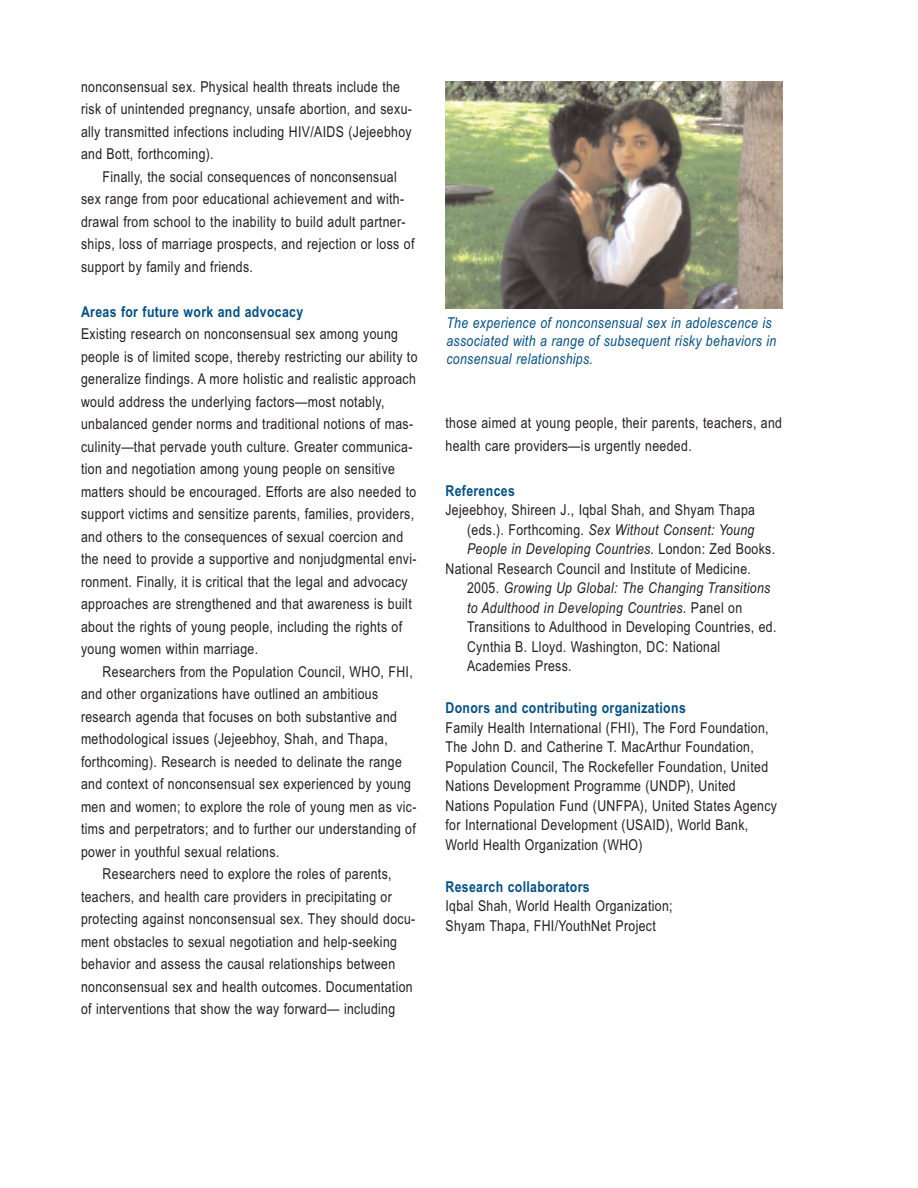
<style>
.page{position:relative;width:918px;height:1188px;background:#fff}
.page>*{position:absolute;margin:0;border:0;box-sizing:border-box;transform-origin:0 0}
.t1{font:15px/22.5px "Arial Narrow";letter-spacing:.025em;color:#231f20}
.t2{font:italic 15px "Arial Narrow";letter-spacing:.025em;color:#231f20}
.t3{font:italic 15px/18px "Arial Narrow";letter-spacing:.025em;color:#005187}
.t4{font:700 15px "Arial Narrow";letter-spacing:.025em;color:#005187}
.s1{font-style:normal}
</style>
<div class="page">
<img style="left:446px;top:81px;width:337px;height:227px">
<p class="t1" style="left:81px;top:75px;width:332px">nonconsensual sex. Physical health threats include the risk of unintended pregnancy, unsafe abortion, and sexu&shy;ally transmitted infections including HIV/AIDS (Jejeebhoy and Bott, forthcoming).</p>
<p class="t1" style="left:81px;top:165px;width:335px;text-indent:22px">Finally, the social consequences of nonconsensual sex range from poor educational achievement and with&shy;drawal from school to the inability to build adult partner&shy;ships, loss of marriage prospects, and rejection or loss of support by family and friends.</p>
<p class="t4" style="left:81px;top:303px;width:224px">Areas for future work and advocacy</p>
<p class="t1" style="left:81px;top:323px;width:338px">Existing research on nonconsensual sex among young people is of limited scope, thereby restricting our ability to generalize findings. A more holistic and realistic approach would address the underlying factors—most notably, unbalanced gender norms and traditional notions of mas&shy;culinity—that pervade youth culture. Greater communica&shy;tion and negotiation among young people on sensitive matters should be encouraged. Efforts are also needed to support victims and sensitize parents, families, providers, and others to the consequences of sexual coercion and the need to provide a supportive and nonjudgmental envi&shy;ronment. Finally, it is critical that the legal and advocacy approaches are strengthened and that awareness is built about the rights of young people, including the rights of young women within marriage.</p>
<p class="t1" style="left:103px;top:660px;width:312px">Researchers from the Population Council, WHO, FHI,</p>
<p class="t1" style="left:81px;top:683px;width:299px">and other organizations have outlined an ambitious</p>
<p class="t1" style="left:81px;top:705px;width:318px">research agenda that focuses on both substantive and</p>
<p class="t1" style="left:81px;top:728px;width:308px">methodological issues (Jejeebhoy, Shah, and Thapa,</p>
<p class="t1" style="left:81px;top:750px;width:322px">forthcoming). Research is needed to delinate the range</p>
<p class="t1" style="left:81px;top:773px;width:332px">and context of nonconsensual sex experienced by young</p>
<p class="t1" style="left:81px;top:795px;width:337px">men and women; to explore the role of young men as vic-</p>
<p class="t1" style="left:81px;top:818px;width:336px">tims and perpetrators; and to further our understanding of</p>
<p class="t1" style="left:81px;top:840px;width:200px">power in youthful sexual relations.</p>
<p class="t1" style="left:103px;top:863px;width:291px">Researchers need to explore the roles of parents,</p>
<p class="t1" style="left:81px;top:885px;width:312px">teachers, and health care providers in precipitating or</p>
<p class="t1" style="left:81px;top:908px;width:336px">protecting against nonconsensual sex. They should docu-</p>
<p class="t1" style="left:81px;top:930px;width:318px">ment obstacles to sexual negotiation and help-seeking</p>
<p class="t1" style="left:81px;top:953px;width:316px">behavior and assess the causal relationships between</p>
<p class="t1" style="left:81px;top:975px;width:333px">nonconsensual sex and health outcomes. Documentation</p>
<p class="t1" style="left:81px;top:998px;width:316px">of interventions that show the way forward— including</p>
<p class="t3" style="left:446px;top:314px;width:332px">The experience of nonconsensual sex in adolescence is associated with a range of subsequent risky behaviors in consensual relationships.</p>
<p class="t1" style="left:446px;top:412px;width:338px">those aimed at young people, their parents, teachers, and health care providers—is urgently needed.</p>
<p class="t4" style="left:446px;top:482px;width:71px">References</p>
<p class="t1" style="left:446px;top:499px;width:311px">Jejeebhoy, Shireen J., Iqbal Shah, and Shyam Thapa</p>
<p class="t2" style="left:467px;top:521px;width:289px"><span class="s1">(eds.). Forthcoming.</span> Sex Without Consent: Young</p>
<p class="t2" style="left:467px;top:540px;width:310px">People in Developing Countries. <span class="s1">London: Zed Books.</span></p>
<p class="t1" style="left:446px;top:557px;width:307px">National Research Council and Institute of Medicine.</p>
<p class="t2" style="left:467px;top:579px;width:305px"><span class="s1">2005.</span> Growing Up Global: The Changing Transitions</p>
<p class="t2" style="left:467px;top:599px;width:277px">to Adulthood in Developing Countries. <span class="s1">Panel on</span></p>
<p class="t1" style="left:467px;top:616px;width:311px">Transitions to Adulthood in Developing Countries, ed.</p>
<p class="t1" style="left:467px;top:635px;width:255px">Cynthia B. Lloyd. Washington, DC: National</p>
<p class="t1" style="left:467px;top:655px;width:106px">Academies Press.</p>
<p class="t4" style="left:446px;top:699px;width:242px">Donors and contributing organizations</p>
<p class="t1" style="left:446px;top:718px;width:333px;line-height:19.5px">Family Health International (FHI), The Ford Foundation, The John D. and Catherine T. MacArthur Foundation, Population Council, The Rockefeller Foundation, United Nations Development Programme (UNDP), United Nations Population Fund (UNFPA), United States Agency for International Development (USAID), World Bank, World Health Organization (WHO)</p>
<p class="t4" style="left:446px;top:878px;width:146px">Research collaborators</p>
<p class="t1" style="left:446px;top:896px;width:229px;line-height:19.5px">Iqbal Shah, World Health Organization;<br>Shyam Thapa, FHI/YouthNet Project</p>
</div>
